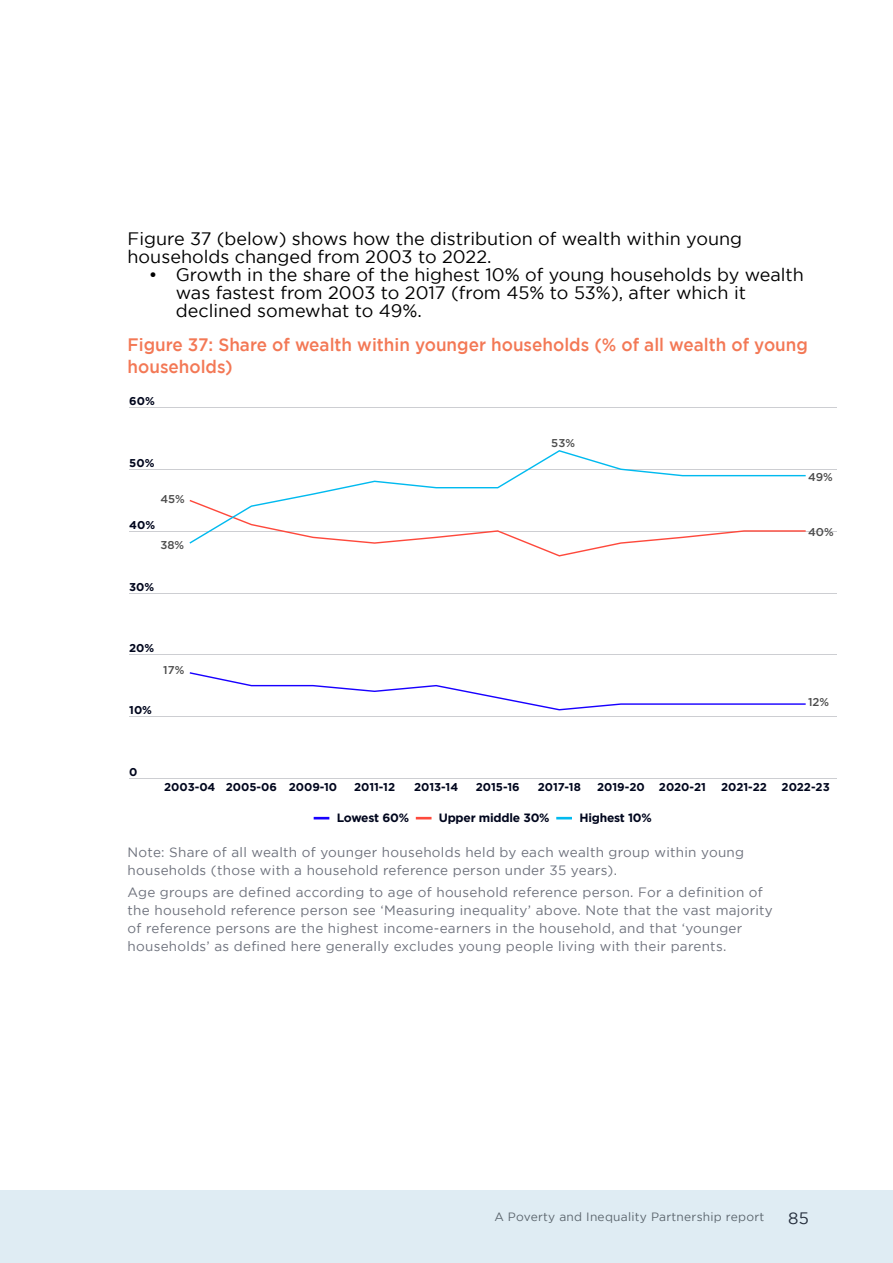
<style>
.page{position:relative;width:893px;height:1263px;background:#fff}
.page>*{position:absolute;margin:0;border:0;box-sizing:border-box;transform-origin:0 0}
.t1{font:18px/18px "Gotham";color:#000}
.Subheading{font:500 18px/21.6px "Gotham";color:#f37855;scale:.95 1}
.t2{font:16.5px "Gotham";color:#232c3a}
.Body_text_white_medium{font:13.5px/18px "Gotham";letter-spacing:.02em;color:#6d717c}
.t3{font:12px "Gotham";letter-spacing:.02em;color:#5c666e}
.t4{font:700 12px "Gotham";letter-spacing:-.02em;color:#00061d}
.t5{font:700 11.4px "Gotham";color:#00061d}
.t6{font:500 11.4px "Gotham";color:#4c4c4c}
.t7{font:500 9.15px "Gotham";color:#4c4c4c}
</style>
<div class="page">
<div style="left:0;top:1190px;width:893px;height:72px;background:#dfecf3"></div>
<hr style="left:129px;top:778px;width:707px;height:1px;background:#cdced2">
<hr style="left:129px;top:716px;width:707px;height:1px;background:#cdced2">
<hr style="left:129px;top:654px;width:707px;height:1px;background:#cdced2">
<hr style="left:129px;top:593px;width:707px;height:1px;background:#cdced2">
<hr style="left:129px;top:531px;width:707px;height:1px;background:#cdced2">
<hr style="left:129px;top:469px;width:707px;height:1px;background:#cdced2">
<hr style="left:129px;top:407px;width:707px;height:1px;background:#cdced2">
<svg style="left:189px;top:672px;width:617px;height:39px"></svg>
<svg style="left:531px;top:545px;width:84px;height:12px"></svg>
<svg style="left:189px;top:450px;width:617px;height:95px"></svg>
<svg style="left:314px;top:817px;width:15px;height:2px"></svg>
<svg style="left:416px;top:817px;width:15px;height:2px"></svg>
<svg style="left:556px;top:817px;width:16px;height:2px"></svg>
<div style="left:0;top:1204px;width:893px;height:59px;background:#dfecf3"></div>
<p class="t1" style="left:128px;top:229px;width:616px">Figure 37 (below) shows how the distribution of wealth within young households changed from 2003 to 2022.</p>
<p class="t1" style="left:176px;top:265px;width:630px;text-indent:-27px">• Growth in the share of the highest 10% of young households by wealth was fastest from 2003 to 2017 (from 45% to 53%), after which it declined somewhat to 49%.</p>
<p class="Subheading" style="left:128px;top:334px;width:718px">Figure 37: Share of wealth within younger households (% of all wealth of young households)</p>
<p class="t5" style="left:129px;top:394px;width:27px">60%</p>
<p class="t5" style="left:129px;top:455px;width:27px">50%</p>
<p class="t6" style="left:160px;top:491px;width:26px">45%</p>
<p class="t5" style="left:129px;top:517px;width:27px">40%</p>
<p class="t6" style="left:160px;top:538px;width:25px">38%</p>
<p class="t5" style="left:129px;top:579px;width:27px">30%</p>
<p class="t5" style="left:129px;top:641px;width:27px">20%</p>
<p class="t6" style="left:163px;top:662px;width:23px">17%</p>
<p class="t5" style="left:129px;top:702px;width:24px">10%</p>
<p class="t5" style="left:129px;top:764px;width:10px">0</p>
<p class="t6" style="left:551px;top:436px;width:25px">53%</p>
<p class="t6" style="left:808px;top:469px;width:26px">49%</p>
<p class="t6" style="left:808px;top:524px;width:27px">40%</p>
<p class="t6" style="left:808px;top:695px;width:23px">12%</p>
<p class="t5" style="left:164px;top:779px;width:175px">2003-04 2005-06 2009-10</p>
<p class="t5" style="left:354px;top:779px;width:43px">2011-12</p>
<p class="t5" style="left:414px;top:779px;width:46px">2013-14</p>
<p class="t5" style="left:476px;top:779px;width:45px">2015-16</p>
<p class="t5" style="left:538px;top:779px;width:45px">2017-18</p>
<p class="t5" style="left:597px;top:779px;width:49px">2019-20</p>
<p class="t5" style="left:659px;top:779px;width:49px">2020-21</p>
<p class="t5" style="left:721px;top:779px;width:47px">2021-22</p>
<p class="t5" style="left:782px;top:779px;width:50px">2022-23</p>
<p class="t4" style="left:337px;top:810px;width:74px">Lowest 60%</p>
<p class="t4" style="left:439px;top:810px;width:112px">Upper middle 30%</p>
<p class="t4" style="left:579px;top:810px;width:74px">Highest 10%</p>
<p class="t7" style="left:352px;top:860px;width:270px">SHARE OF ALL WEALTH HELD BY WEALTH GROUPS (%)</p>
<p class="t7" style="left:332px;top:888px;width:308px">Note: Households are divided into three groups ranked by wealth.</p>
<p class="Body_text_white_medium" style="left:128px;top:843px;width:618px">Note: Share of all wealth of younger households held by each wealth group within young households (those with a household reference person under 35 years).</p>
<p class="Body_text_white_medium" style="left:128px;top:883px;width:647px">Age groups are defined according to age of household reference person. For a definition of the household reference person see ‘Measuring inequality’ above. Note that the vast majority of reference persons are the highest income-earners in the household, and that ‘younger households’ as defined here generally excludes young people living with their parents.</p>
<p class="t3" style="left:494px;top:1210px;width:271px">A Poverty and Inequality Partnership report</p>
<p class="t2" style="left:788px;top:1208px;width:22px">85</p>
</div>
